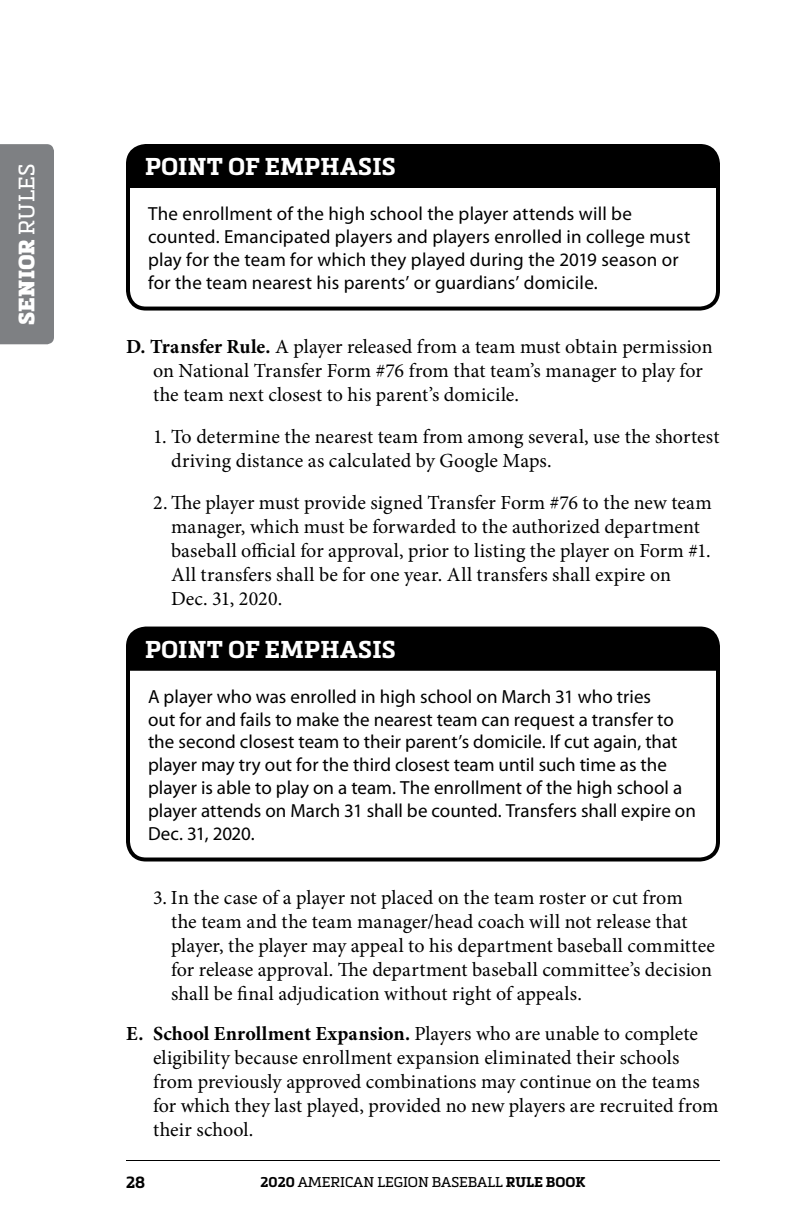
<style>
.page{position:relative;width:792px;height:1224px;background:#fff}
.page>*{position:absolute;margin:0;border:0;box-sizing:border-box;transform-origin:0 0}
.t1{font:700 24px "Metronic Slab Pro";letter-spacing:.01em;color:#fff}
.t2{font:900 22px "Metronic Slab Pro";letter-spacing:.01em;color:#fff}
.Rule_-_1{font:20px/24px "Minion Pro";letter-spacing:.005em;color:#000}
.Rule_-_A{font:20px/24px "Minion Pro";color:#000}
.t3{font:19px/22.8px "Myriad Pro";letter-spacing:.005em;color:#000}
.t4{font:700 16px "Metronic Slab Pro";color:#000}
.t5{font:14px "Metronic Slab Pro";color:#000}
.s1{font-weight:400}
.s2{font-weight:700}
</style>
<div class="page">
<hr style="left:126px;top:1160px;width:594px;height:1px;background:#000">
<div style="left:0;top:144px;width:54px;height:200px;background:#7e8083"></div>
<svg style="left:126px;top:190px;width:594px;height:121px"></svg>
<div style="left:126px;top:144px;width:594px;height:46px;background:#000"></div>
<svg style="left:126px;top:673px;width:594px;height:189px"></svg>
<svg style="left:126px;top:626px;width:594px;height:47px;background:#101010"></svg>
<p class="t2" style="left:14px;top:325px;width:163px;rotate:-90deg">SENIOR <span class="s1">RULES</span></p>
<p class="t1" style="left:145px;top:151px;width:252px">POINT OF EMPHASIS</p>
<p class="t3" style="left:148px;top:203px;width:544px">The enrollment of the high school the player attends will be counted. Emancipated players and players enrolled in college must play for the team for which they played during the 2019 season or for the team nearest his parents’ or guardians’ domicile.</p>
<p class="Rule_-_A" style="left:153px;top:334px;width:561px;text-indent:-27px"><span class="s2">D. Transfer Rule.</span> A player released from a team must obtain permission on National Transfer Form #76 from that team’s manager to play for the team next closest to his parent’s domicile.</p>
<p class="Rule_-_1" style="left:171px;top:424px;width:550px;text-indent:-18px">1. To determine the nearest team from among several, use the shortest driving distance as calculated by Google Maps.</p>
<p class="Rule_-_1" style="left:171px;top:490px;width:542px;text-indent:-18px">2. The player must provide signed Transfer Form #76 to the new team manager, which must be forwarded to the authorized department baseball official for approval, prior to listing the player on Form #1.<br>All transfers shall be for one year. All transfers shall expire on<br>Dec. 31, 2020.</p>
<p class="t1" style="left:145px;top:634px;width:252px">POINT OF EMPHASIS</p>
<p class="t3" style="left:148px;top:685px;width:550px">A player who was enrolled in high school on March 31 who tries<br>out for and fails to make the nearest team can request a transfer to the second closest team to their parent’s domicile. If cut again, that player may try out for the third closest team until such time as the player is able to play on a team. The enrollment of the high school a player attends on March 31 shall be counted. Transfers shall expire on Dec. 31, 2020.</p>
<p class="Rule_-_1" style="left:171px;top:885px;width:545px;text-indent:-18px">3. In the case of a player not placed on the team roster or cut from<br>the team and the team manager/head coach will not release that player, the player may appeal to his department baseball committee for release approval. The department baseball committee’s decision shall be final adjudication without right of appeals.</p>
<p class="Rule_-_A" style="left:153px;top:1022px;width:567px;text-indent:-27px"><span class="s2">E. School Enrollment Expansion.</span> Players who are unable to complete eligibility because enrollment expansion eliminated their schools from previously approved combinations may continue on the teams for which they last played, provided no new players are recruited from their school.</p>
<p class="t4" style="left:126px;top:1172px;width:21px">28</p>
<p class="t5" style="left:261px;top:1171px;width:326px"><span class="s2">2020</span> AMERICAN LEGION BASEBALL <span class="s2">RULE BOOK</span></p>
</div>
